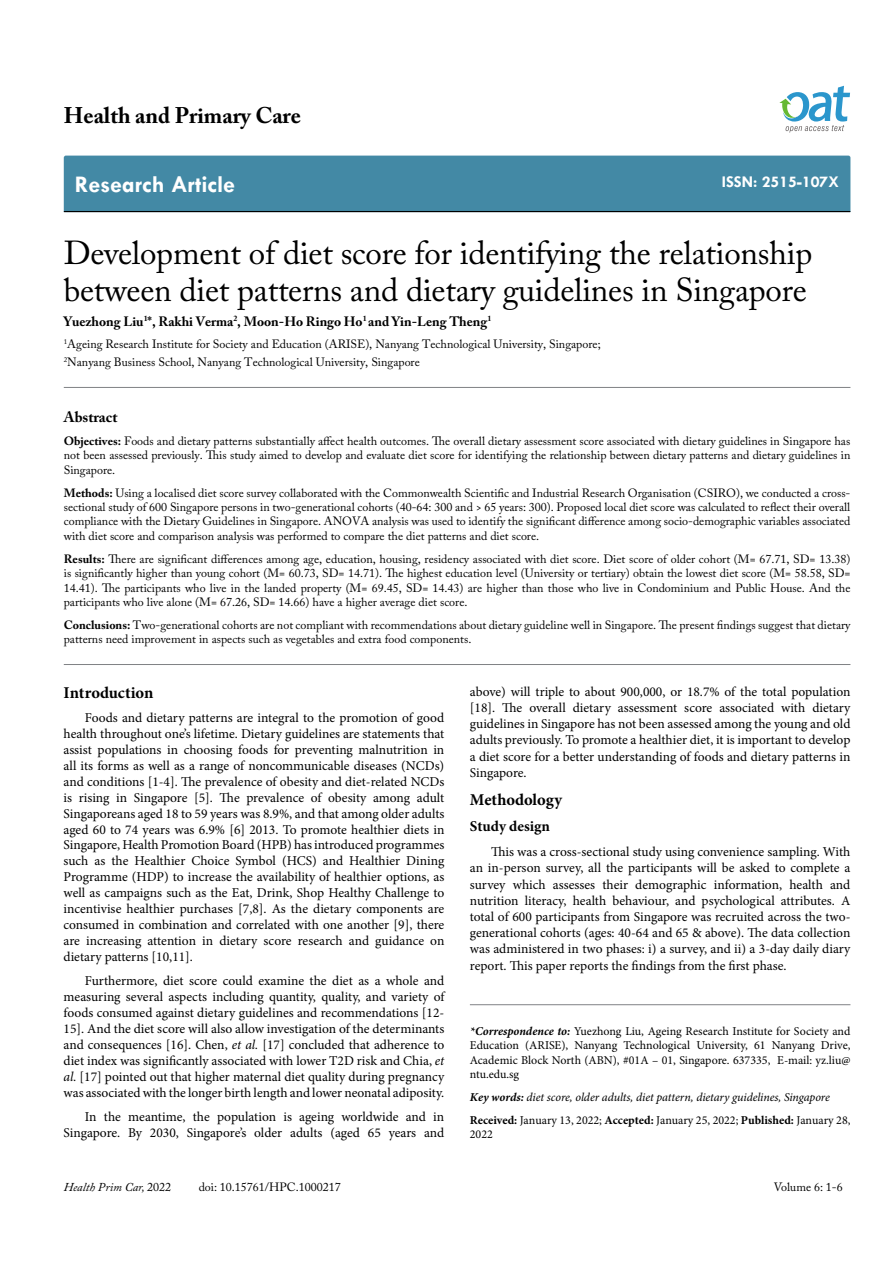
<style>
.page{position:relative;width:893px;height:1263px;background:#fff}
.page>*{position:absolute;margin:0;border:0;box-sizing:border-box;transform-origin:0 0}
.t1{font:33px/37.5px "Adobe Caslon Pro";letter-spacing:-.01em;color:#000}
.t2{font:700 24px "Tw Cen";color:#fff}
.t3{font:700 22.5px "Adobe Caslon Pro";color:#000}
.t4{font:700 16.5px "Minion Pro";letter-spacing:-.005em;color:#000}
.t5{font:700 16.5px "Tw Cen";color:#fff}
.t6{font:700 15px "Minion Pro";color:#000}
.t7{font:700 15px "Adobe Caslon Pro";color:#000}
.t8{font:13.5px/15.9px "Minion Pro";color:#000;text-align:justify}
.t9{font:700 13.5px "Adobe Caslon Pro";color:#000}
.t10{font:12px/14.4px "Adobe Caslon Pro";color:#000;text-align:justify}
.t11{font:12px/14.4px "Minion Pro";color:#000;text-align:justify}
.t12{font:italic 12px/23px "Minion Pro";letter-spacing:-.005em;color:#000}
.t13{font:italic 12px "Adobe Caslon Pro";color:#000}
.s1{font-weight:700}
.s2{font-style:italic}
.s3{font-style:normal}
.s4{font-weight:700;font-style:italic}
.s5{font-weight:700;font-style:normal}
</style>
<div class="page">
<div style="left:64px;top:156px;width:786px;height:55px;background:#4389a5"></div>
<hr style="left:64px;top:211px;width:786px;height:1px;background:#000">
<svg style="left:779px;top:86px;width:71px;height:47px"></svg>
<hr style="left:64px;top:664px;width:786px;height:1px;background:#808285">
<hr style="left:64px;top:387px;width:786px;height:1px;background:#808285">
<hr style="left:470px;top:1004px;width:380px;height:1px;background:#808285">
<h3 class="t3" style="left:64px;top:102px;width:239px">Health and Primary Care</h3>
<h2 class="t2" style="left:75px;top:170px;width:162px">Research Article</h2>
<p class="t5" style="left:722px;top:172px;width:119px">ISSN: 2515-107X</p>
<h1 class="t1" style="left:64px;top:234px;width:750px">Development of diet score for identifying the relationship between diet patterns and dietary guidelines in Singapore</h1>
<p class="t9" style="left:64px;top:313px;width:429px">Yuezhong Liu<sup>1</sup>*, Rakhi Verma<sup>2</sup>, Moon-Ho Ringo Ho<sup>1</sup> and Yin-Leng Theng<sup>1</sup></p>
<p class="t10" style="left:64px;top:335px;width:538px;line-height:18px"><sup>1</sup>Ageing Research Institute for Society and Education (ARISE), Nanyang Technological University, Singapore;<br><sup>2</sup>Nanyang Business School, Nanyang Technological University, Singapore</p>
<p class="t7" style="left:64px;top:408px;width:55px">Abstract</p>
<p class="t10" style="left:64px;top:433px;width:788px"><span class="s1">Objectives:</span> Foods and dietary patterns substantially affect health outcomes. The overall dietary assessment score associated with dietary guidelines in Singapore has not been assessed previously. This study aimed to develop and evaluate diet score for identifying the relationship between dietary patterns and dietary guidelines in Singapore.</p>
<p class="t10" style="left:64px;top:485px;width:788px"><span class="s1">Methods:</span> Using a localised diet score survey collaborated with the Commonwealth Scientific and Industrial Research Organisation (CSIRO), we conducted a cross&shy;sectional study of 600 Singapore persons in two-generational cohorts (40-64: 300 and &gt; 65 years: 300). Proposed local diet score was calculated to reflect their overall compliance with the Dietary Guidelines in Singapore. ANOVA analysis was used to identify the significant difference among socio-demographic variables associated with diet score and comparison analysis was performed to compare the diet patterns and diet score.</p>
<p class="t10" style="left:64px;top:551px;width:788px"><span class="s1">Results:</span> There are significant differences among age, education, housing, residency associated with diet score. Diet score of older cohort (M= 67.71, SD= 13.38) is significantly higher than young cohort (M= 60.73, SD= 14.71). The highest education level (University or tertiary) obtain the lowest diet score (M= 58.58, SD= 14.41). The participants who live in the landed property (M= 69.45, SD= 14.43) are higher than those who live in Condominium and Public House. And the participants who live alone (M= 67.26, SD= 14.66) have a higher average diet score.</p>
<p class="t10" style="left:64px;top:617px;width:788px"><span class="s1">Conclusions:</span> Two-generational cohorts are not compliant with recommendations about dietary guideline well in Singapore. The present findings suggest that dietary patterns need improvement in aspects such as vegetables and extra food components.</p>
<p class="t4" style="left:64px;top:681px;width:91px">Introduction</p>
<p class="t8" style="left:64px;top:710px;width:382px;text-indent:21px">Foods and dietary patterns are integral to the promotion of good health throughout one’s lifetime. Dietary guidelines are statements that assist populations in choosing foods for preventing malnutrition in all its forms as well as a range of noncommunicable diseases (NCDs) and conditions [1-4]. The prevalence of obesity and diet-related NCDs is rising in Singapore [5]. The prevalence of obesity among adult Singaporeans aged 18 to 59 years was 8.9%, and that among older adults aged 60 to 74 years was 6.9% [6] 2013. To promote healthier diets in Singapore, Health Promotion Board (HPB) has introduced programmes such as the Healthier Choice Symbol (HCS) and Healthier Dining Programme (HDP) to increase the availability of healthier options, as well as campaigns such as the Eat, Drink, Shop Healthy Challenge to incentivise healthier purchases [7,8]. As the dietary components are consumed in combination and correlated with one another [9], there are increasing attention in dietary score research and guidance on dietary patterns [10,11].</p>
<p class="t8" style="left:64px;top:973px;width:382px;text-indent:21px">Furthermore, diet score could examine the diet as a whole and measuring several aspects including quantity, quality, and variety of foods consumed against dietary guidelines and recommendations [12- 15]. And the diet score will also allow investigation of the determinants and consequences [16]. Chen, <span class="s2">et al.</span> [17] concluded that adherence to diet index was significantly associated with lower T2D risk and Chia, <span class="s2">et al.</span> [17] pointed out that higher maternal diet quality during pregnancy was associated with the longer birth length and lower neonatal adiposity.</p>
<p class="t8" style="left:64px;top:1109px;width:382px;text-align:right">In the meantime, the population is ageing worldwide and in<br>Singapore. By 2030, Singapore’s older adults (aged 65 years and</p>
<p class="t13" style="left:64px;top:1180px;width:109px">Health Prim Car, <span class="s3">2022</span></p>
<p class="t10" style="left:199px;top:1180px;width:144px">doi: 10.15761/HPC.1000217</p>
<p class="t8" style="left:470px;top:683px;width:382px">above) will triple to about 900,000, or 18.7% of the total population [18]. The overall dietary assessment score associated with dietary guidelines in Singapore has not been assessed among the young and old adults previously. To promote a healthier diet, it is important to develop a diet score for a better understanding of foods and dietary patterns in Singapore.</p>
<p class="t4" style="left:470px;top:788px;width:94px">Methodology</p>
<p class="t6" style="left:470px;top:816px;width:82px">Study design</p>
<p class="t8" style="left:470px;top:844px;width:382px;text-indent:21px">This was a cross-sectional study using convenience sampling. With an in-person survey, all the participants will be asked to complete a survey which assesses their demographic information, health and nutrition literacy, health behaviour, and psychological attributes. A total of 600 participants from Singapore was recruited across the two&shy;generational cohorts (ages: 40-64 and 65 &amp; above). The data collection was administered in two phases: i) a survey, and ii) a 3-day daily diary report. This paper reports the findings from the first phase.</p>
<p class="t11" style="left:470px;top:1024px;width:382px"><span class="s4">*Correspondence to:</span> Yuezhong Liu, Ageing Research Institute for Society and Education (ARISE), Nanyang Technological University, 61 Nanyang Drive, Academic Block North (ABN), #01A – 01, Singapore. 637335, E-mail: yz.liu@ ntu.edu.sg</p>
<p class="t12" style="left:470px;top:1085px;width:382px"><span class="s1">Key words:</span> diet score, older adults, diet pattern, dietary guidelines, Singapore<br><span class="s5">Received:</span> <span class="s3">January 13, 2022;</span> <span class="s5">Accepted:</span> <span class="s3">January 25, 2022;</span> <span class="s5">Published:</span> <span class="s3">January 28,</span></p>
<p class="t11" style="left:470px;top:1127px;width:25px">2022</p>
<p class="t10" style="left:774px;top:1180px;width:71px">Volume 6: 1-6</p>
</div>
